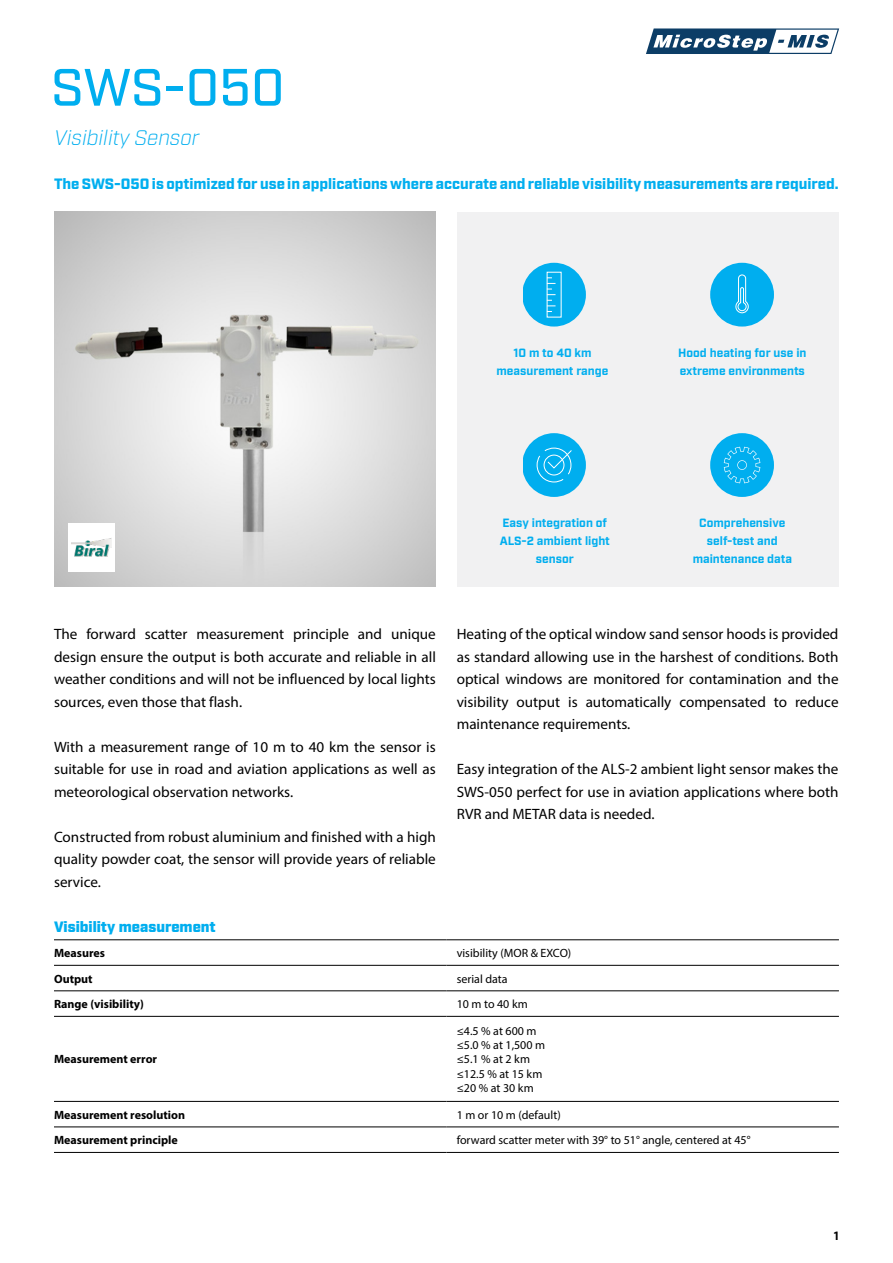
<style>
.page{position:relative;width:893px;height:1263px;background:#fff}
.page>*{position:absolute;margin:0;border:0;box-sizing:border-box;transform-origin:0 0}
.t1{font:500 52.5px "Industry";letter-spacing:-.005em;color:#00aeef}
.t2{font:italic 300 21px "Industry";color:#00aeef}
.t3{font:15px/22.5px "Myriad Pro";color:#000;text-align:justify}
.t4{font:900 15px "Industry";color:#00aeef}
.t5{font:900 15px "Industry";color:#00aeef}
.t6{font:12px/14.4px "Myriad Pro";color:#000}
.t7{font:700 12px/18px "Industry";color:#00aeef;text-align:center}
.t8{font:700 12px "Myriad Pro";color:#000}
.t9{font:700 12px "Industry";color:#000}
</style>
<div class="page">
<svg style="left:646px;top:28px;width:193px;height:26px"></svg>
<img style="left:54px;top:212px;width:382px;height:374px">
<div style="left:457px;top:212px;width:382px;height:374px;background:#f1f1f2"></div>
<div style="left:523px;top:263px;width:63px;height:64px;background:#00aeef;border-radius:50%"></div>
<svg style="left:546px;top:272px;width:16px;height:46px"></svg>
<div style="left:523px;top:433px;width:63px;height:64px;background:#00aeef;border-radius:50%"></div>
<svg style="left:536px;top:447px;width:36px;height:36px"></svg>
<div style="left:710px;top:263px;width:64px;height:64px;background:#00aeef;border-radius:50%"></div>
<svg style="left:736px;top:274px;width:13px;height:40px"></svg>
<div style="left:710px;top:433px;width:64px;height:64px;background:#00aeef;border-radius:50%"></div>
<svg style="left:724px;top:447px;width:36px;height:36px"></svg>
<hr style="left:54px;top:939px;width:392px;height:1px;background:#000">
<hr style="left:446px;top:939px;width:393px;height:1px;background:#000">
<hr style="left:54px;top:1152px;width:392px;height:1px;background:#000">
<hr style="left:446px;top:1152px;width:393px;height:1px;background:#000">
<hr style="left:54px;top:990px;width:392px;height:1px;background:#000">
<hr style="left:446px;top:990px;width:393px;height:1px;background:#000">
<hr style="left:54px;top:1016px;width:392px;height:1px;background:#000">
<hr style="left:446px;top:1016px;width:393px;height:1px;background:#000">
<hr style="left:54px;top:1101px;width:392px;height:1px;background:#000">
<hr style="left:446px;top:1101px;width:393px;height:1px;background:#000">
<hr style="left:54px;top:965px;width:392px;height:1px;background:#000">
<hr style="left:446px;top:965px;width:393px;height:1px;background:#000">
<hr style="left:54px;top:1127px;width:392px;height:1px;background:#000">
<hr style="left:446px;top:1127px;width:393px;height:1px;background:#000">
<div style="left:68px;top:523px;width:47px;height:49px;background:#fff"></div>
<img style="left:72px;top:538px;width:39px;height:18px">
<h1 class="t1" style="left:51px;top:56px;width:235px">SWS-050</h1>
<h2 class="t2" style="left:54px;top:125px;width:147px">Visibility Sensor</h2>
<p class="t4" style="left:54px;top:175px;width:786px">The SWS-050 is optimized for use in applications where accurate and reliable visibility measurements are required.</p>
<p class="t7" style="left:497px;top:344px;width:113px">10 m to 40 km measurement range</p>
<p class="t7" style="left:678px;top:344px;width:130px;text-align:left">Hood heating for use in extreme environments</p>
<p class="t7" style="left:500px;top:514px;width:112px">Easy integration of<br>ALS-2 ambient light sensor</p>
<p class="t7" style="left:693px;top:514px;width:101px">Comprehensive self-test and maintenance data</p>
<p class="t3" style="left:54px;top:622px;width:383px">The forward scatter measurement principle and unique design ensure the output is both accurate and reliable in all weather conditions and will not be influenced by local lights sources, even those that flash.</p>
<p class="t3" style="left:54px;top:735px;width:383px">With a measurement range of 10 m to 40 km the sensor is suitable for use in road and aviation applications as well as meteorological observation networks.</p>
<p class="t3" style="left:54px;top:825px;width:383px">Constructed from robust aluminium and finished with a high quality powder coat, the sensor will provide years of reliable service.</p>
<p class="t3" style="left:457px;top:622px;width:383px">Heating of the optical window sand sensor hoods is provided as standard allowing use in the harshest of conditions. Both optical windows are monitored for contamination and the visibility output is automatically compensated to reduce maintenance requirements.</p>
<p class="t3" style="left:457px;top:757px;width:383px">Easy integration of the ALS-2 ambient light sensor makes the SWS-050 perfect for use in aviation applications where both RVR and METAR data is needed.</p>
<p class="t5" style="left:54px;top:918px;width:163px">Visibility measurement</p>
<p class="t8" style="left:54px;top:945px;width:53px">Measures</p>
<p class="t6" style="left:457px;top:946px;width:116px">visibility (MOR &amp; EXCO)</p>
<p class="t8" style="left:54px;top:971px;width:40px">Output</p>
<p class="t6" style="left:457px;top:971px;width:52px">serial data</p>
<p class="t8" style="left:54px;top:996px;width:91px">Range (visibility)</p>
<p class="t6" style="left:457px;top:997px;width:73px">10 m to 40 km</p>
<p class="t8" style="left:54px;top:1051px;width:105px">Measurement error</p>
<p class="t6" style="left:457px;top:1023px;width:90px">≤4.5 % at 600 m ≤5.0 % at 1,500 m ≤5.1 % at 2 km ≤12.5 % at 15 km ≤20 % at 30 km</p>
<p class="t8" style="left:54px;top:1107px;width:133px">Measurement resolution</p>
<p class="t6" style="left:457px;top:1107px;width:106px">1 m or 10 m (default)</p>
<p class="t8" style="left:54px;top:1132px;width:125px">Measurement principle</p>
<p class="t6" style="left:457px;top:1133px;width:295px">forward scatter meter with 39° to 51° angle, centered at 45°</p>
<p class="t9" style="left:834px;top:1229px;width:7px">1</p>
</div>
